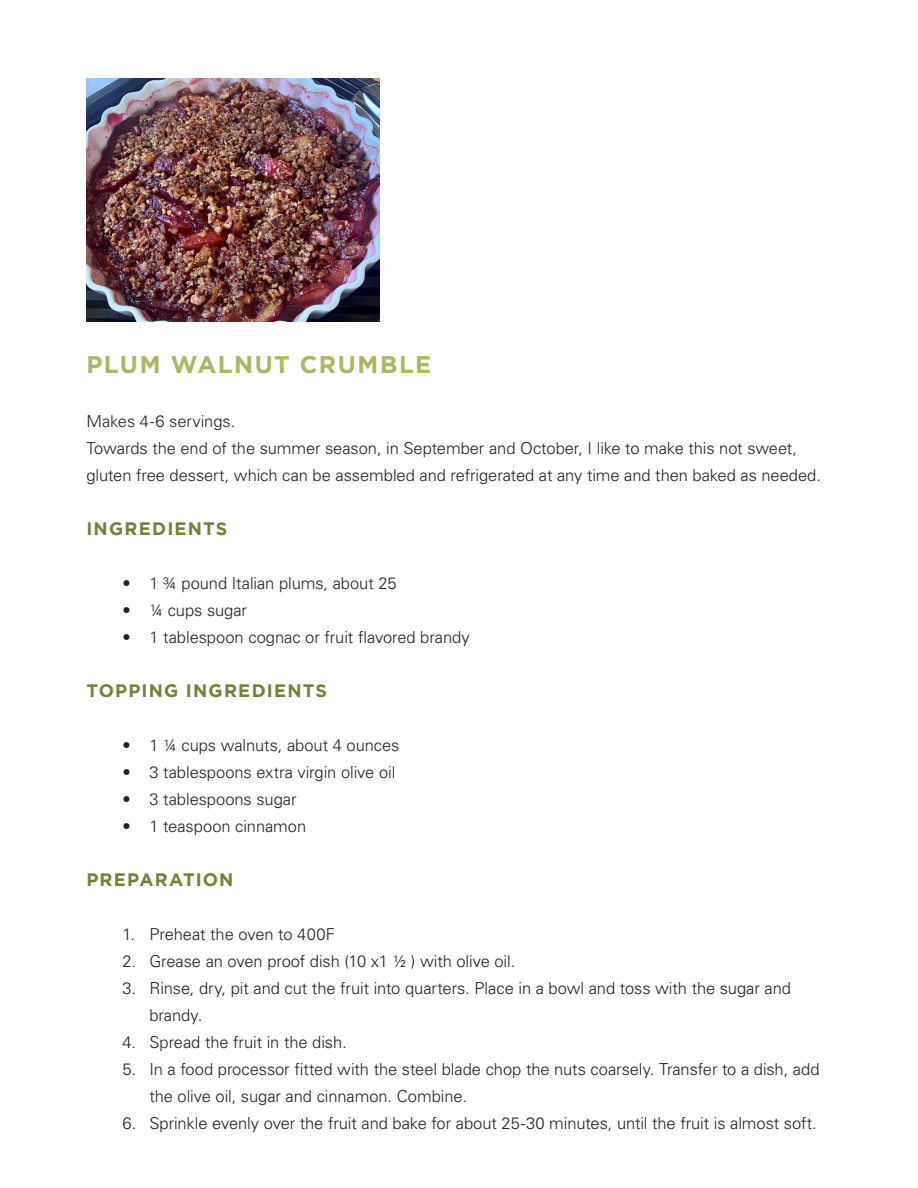
<style>
.page{position:relative;width:918px;height:1188px;background:#fff}
.page>*{position:absolute;margin:0;border:0;box-sizing:border-box;transform-origin:0 0}
.t1{font:700 24px "Gotham";letter-spacing:.06em;color:#acb560}
.t2{font:700 18px "Gotham";letter-spacing:.065em;color:#777e3a}
.t3{font:300 16.5px/27px "Univers";letter-spacing:-.005em;color:#231f20}
</style>
<div class="page">
<img style="left:86px;top:79px;width:294px;height:242px">
<p class="t1" style="left:86px;top:348px;width:346px">PLUM WALNUT CRUMBLE</p>
<p class="t3" style="left:86px;top:407px;width:150px">Makes 4-6 servings.</p>
<p class="t3" style="left:86px;top:434px;width:736px">Towards the end of the summer season, in September and October, I like to make this not sweet, gluten free dessert, which can be assembled and refrigerated at any time and then baked as needed.</p>
<p class="t2" style="left:86px;top:516px;width:143px">INGREDIENTS</p>
<p class="t3" style="left:122px;top:569px;width:276px">• 1 ¾ pound Italian plums, about 25</p>
<p class="t3" style="left:122px;top:596px;width:126px">• ¼ cups sugar</p>
<p class="t3" style="left:122px;top:623px;width:349px">• 1 tablespoon cognac or fruit flavored brandy</p>
<p class="t2" style="left:86px;top:678px;width:242px">TOPPING INGREDIENTS</p>
<p class="t3" style="left:122px;top:731px;width:279px">• 1 ¼ cups walnuts, about 4 ounces</p>
<p class="t3" style="left:122px;top:758px;width:274px">• 3 tablespoons extra virgin olive oil</p>
<p class="t3" style="left:122px;top:785px;width:176px">• 3 tablespoons sugar</p>
<p class="t3" style="left:122px;top:812px;width:185px">• 1 teaspoon cinnamon</p>
<p class="t2" style="left:86px;top:867px;width:149px">PREPARATION</p>
<p class="t3" style="left:122px;top:920px;width:214px">1. Preheat the oven to 400F</p>
<p class="t3" style="left:122px;top:947px;width:394px">2. Grease an oven proof dish (10 x1 ½ ) with olive oil.</p>
<p class="t3" style="left:149px;top:974px;width:643px;text-indent:-27px">3. Rinse, dry, pit and cut the fruit into quarters. Place in a bowl and toss with the sugar and brandy.</p>
<p class="t3" style="left:122px;top:1028px;width:226px">4. Spread the fruit in the dish.</p>
<p class="t3" style="left:149px;top:1055px;width:672px;text-indent:-27px">5. In a food processor fitted with the steel blade chop the nuts coarsely. Transfer to a dish, add the olive oil, sugar and cinnamon. Combine.</p>
<p class="t3" style="left:122px;top:1109px;width:696px">6. Sprinkle evenly over the fruit and bake for about 25-30 minutes, until the fruit is almost soft.</p>
</div>
